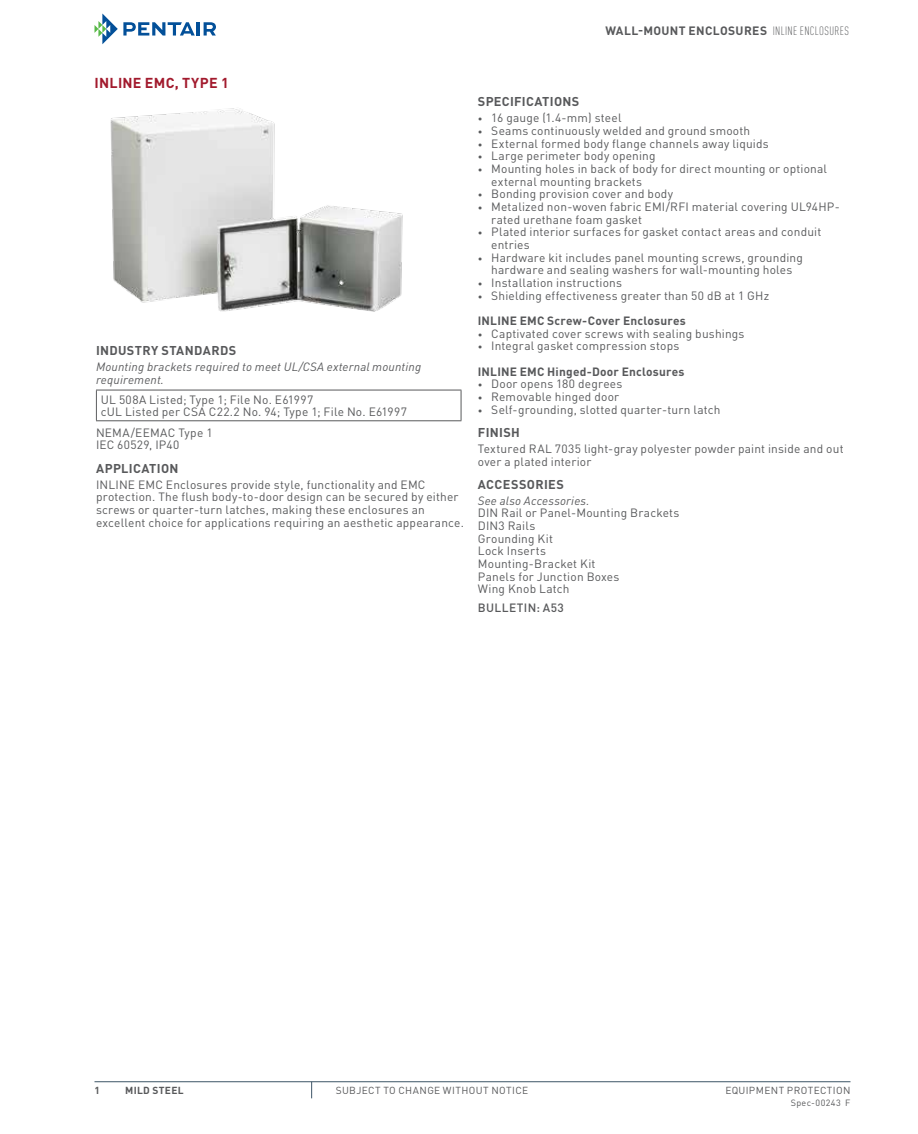
<style>
.page{position:relative;width:918px;height:1134px;background:#fff}
.page>*{position:absolute;margin:0;border:0;box-sizing:border-box;transform-origin:0 0}
.t1{font:700 14.25px "DIN Pro";letter-spacing:.02em;color:#a21a2d}
.t2{font:700 12.6px "DIN Pro";letter-spacing:.025em;color:#58595b}
.t3{font:12px/12.6px "DIN Pro";letter-spacing:.015em;color:#58595b}
.t4{font:700 12px "DIN Pro";letter-spacing:.025em;color:#58595b}
.t5{font:italic 12px/12.6px "DIN Pro";letter-spacing:.015em;color:#58595b}
.t6{font:500 12px "DIN Pro";letter-spacing:.035em;color:#58595b}
.t7{font:10.2px "DIN Pro";letter-spacing:.035em;color:#58595b}
.t8{font:700 10.2px "DIN Pro";letter-spacing:.04em;color:#58595b}
.t9{font:9px "DIN Pro";letter-spacing:.04em;color:#58595b}
.s1{font-weight:300;font-stretch:condensed}
.s2{font-size:9px}
.s3{font-weight:700}
</style>
<div class="page">
<svg style="left:94px;top:14px;width:101px;height:30px"></svg>
<hr style="left:197px;top:22px;width:3px;height:14px;background:#035099">
<svg style="left:204px;top:22px;width:12px;height:14px"></svg>
<hr style="left:94px;top:1081px;width:756px;height:1px;background:#3d5567">
<svg style="left:311px;top:1082px;width:1px;height:16px"></svg>
<img style="left:110px;top:108px;width:293px;height:204px">
<hr style="left:96px;top:390px;width:365px;height:1px;background:#58595b">
<hr style="left:96px;top:420px;width:365px;height:1px;background:#58595b">
<hr style="left:461px;top:390px;width:1px;height:30px;background:#58595b">
<p class="t4" style="left:605px;top:21px;width:245px">Wall-Mount Enclosures <span class="s1">INLINE ENCLOSURES</span></p>
<p class="t1" style="left:95px;top:71px;width:9px">INLIN</p>
<p class="t1" style="left:133px;top:71px;width:97px">E EMC, Type 1</p>
<p class="t2" style="left:96px;top:340px;width:9px">INDUSTRY</p>
<p class="t2" style="left:161px;top:340px;width:10px">STANDARDS</p>
<p class="t5" style="left:96px;top:359px;width:327px">Mounting brackets required to meet UL/CSA external mounting requirement.</p>
<p class="t3" style="left:101px;top:392px;width:308px">UL 508A Listed; Type 1; File No. E61997<br>cUL Listed per CSA C22.2 No. 94; Type 1; File No. E61997</p>
<p class="t3" style="left:96px;top:425px;width:118px">NEMA/EEMAC Type 1<br>IEC 60529, IP40</p>
<p class="t2" style="left:96px;top:458px;width:9px">APPLICATION</p>
<p class="t3" style="left:96px;top:477px;width:369px">INLINE EMC Enclosures provide style, functionality and EMC protection. The flush body-to-door design can be secured by either screws or quarter-turn latches, making these enclosures an excellent choice for applications requiring an aesthetic appearance.</p>
<p class="t2" style="left:478px;top:91px;width:53px">SPECI FICATIONS</p>
<p class="t3" style="left:478px;top:111px;width:145px"><span class="s2">•</span> 16 gauge (1.4-mm) steel</p>
<p class="t3" style="left:478px;top:123px;width:274px"><span class="s2">•</span> Seams continuously welded and ground smooth</p>
<p class="t3" style="left:478px;top:136px;width:292px"><span class="s2">•</span> External formed body flange channels away liquids</p>
<p class="t3" style="left:478px;top:149px;width:179px"><span class="s2">•</span> Large perimeter body opening</p>
<p class="t3" style="left:491px;top:161px;width:337px;text-indent:-13px"><span class="s2">•</span> Mounting holes in back of body for direct mounting or optional external mounting brackets</p>
<p class="t3" style="left:478px;top:187px;width:197px"><span class="s2">•</span> Bonding provision cover and body</p>
<p class="t3" style="left:491px;top:199px;width:350px;text-indent:-13px"><span class="s2">•</span> Metalized non-woven fabric EMI/RFI material covering UL94HP&shy;rated urethane foam gasket</p>
<p class="t3" style="left:491px;top:225px;width:332px;text-indent:-13px"><span class="s2">•</span> Plated interior surfaces for gasket contact areas and conduit entries</p>
<p class="t3" style="left:478px;top:250px;width:327px;text-align:center"><span class="s2">•</span> Hardware kit includes panel mounting screws, grounding hardware and sealing washers for wall-mounting holes</p>
<p class="t3" style="left:478px;top:275px;width:146px"><span class="s2">•</span> Installation instructions</p>
<p class="t3" style="left:478px;top:282px;width:293px;line-height:25.3px"><span class="s2">•</span> Shielding effectiveness greater than 50 dB at 1 GHz<br><span class="s3">INLIN</span></p>
<p class="t4" style="left:510px;top:311px;width:178px">E EMC Screw-Cover Enclosures</p>
<p class="t3" style="left:478px;top:326px;width:268px"><span class="s2">•</span> Captivated cover screws with sealing bushings</p>
<p class="t3" style="left:478px;top:332px;width:203px;line-height:25.3px"><span class="s2">•</span> Integral gasket compression stops<br><span class="s3">INLIN</span></p>
<p class="t4" style="left:510px;top:361px;width:176px">E EMC Hinged-Door Enclosures</p>
<p class="t3" style="left:478px;top:377px;width:146px"><span class="s2">•</span> Door opens 180 degrees</p>
<p class="t3" style="left:478px;top:389px;width:143px"><span class="s2">•</span> Removable hinged door</p>
<p class="t3" style="left:478px;top:402px;width:244px"><span class="s2">•</span> Self-grounding, slotted quarter-turn latch</p>
<p class="t2" style="left:478px;top:422px;width:15px">FINIS</p>
<p class="t2" style="left:511px;top:422px;width:10px">H</p>
<p class="t3" style="left:478px;top:441px;width:367px">Textured RAL 7035 light-gray polyester powder paint inside and out over a plated interior</p>
<p class="t2" style="left:478px;top:474px;width:9px">ACC</p>
<p class="t2" style="left:503px;top:474px;width:17px">ESSORI</p>
<p class="t2" style="left:548px;top:474px;width:16px">ES</p>
<p class="t5" style="left:478px;top:493px;width:113px">See also Accessories.</p>
<p class="t3" style="left:478px;top:505px;width:203px">DIN Rail or Panel-Mounting Brackets<br>DIN3 Rails<br>Grounding Kit<br>Lock Inserts<br>Mounting-Bracket Kit<br>Panels for Junction Boxes<br>Wing Knob Latch</p>
<p class="t6" style="left:478px;top:598px;width:88px">BULLETIN: A53</p>
<p class="t8" style="left:95px;top:1081px;width:7px">1</p>
<p class="t8" style="left:125px;top:1081px;width:60px">Mild Steel</p>
<p class="t7" style="left:336px;top:1082px;width:194px">SUBJECT TO CHANGE WITHOUT NOTICE</p>
<p class="t7" style="left:725px;top:1082px;width:127px">EQUIPMENT PROTECTION</p>
<p class="t9" style="left:791px;top:1096px;width:61px">Spec-00243 F</p>
</div>
